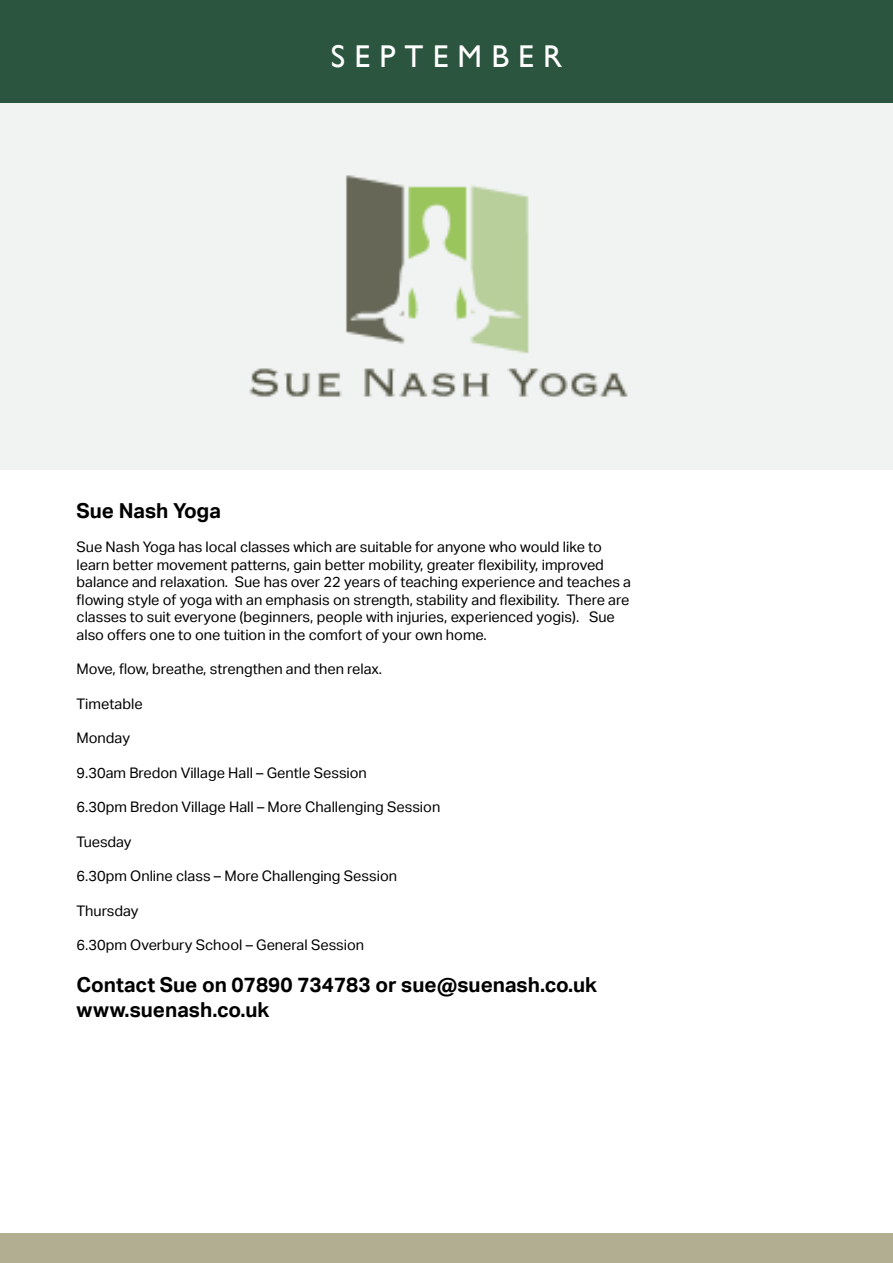
<style>
.page{position:relative;width:893px;height:1263px;background:#fff}
.page>*{position:absolute;margin:0;border:0;box-sizing:border-box;transform-origin:0 0}
.t1{font:31.5px "Gill Sans";letter-spacing:.29em;color:#fff}
.t2{font:700 20.7px/24.8px "Aktiv Grotesk";color:#000}
.t3{font:14.55px/17.5px "Aktiv Grotesk";color:#000}
</style>
<div class="page">
<div style="left:0;top:102px;width:893px;height:368px;background:#f0f3f1"></div>
<div style="left:0;top:0;width:893px;height:102px;background:#2b553e"></div>
<div style="left:0;top:1233px;width:893px;height:30px;background:#b1ae91"></div>
<img style="left:249px;top:175px;width:379px;height:222px">
<h1 class="t1" style="left:331px;top:38px;width:233px">SEPTEMBER</h1>
<h2 class="t2" style="left:77px;top:498px;width:146px">Sue Nash Yoga</h2>
<p class="t3" style="left:77px;top:538px;width:556px">Sue Nash Yoga has local classes which are suitable for anyone who would like to learn better movement patterns, gain better mobility, greater flexibility, improved balance and relaxation. Sue has over 22 years of teaching experience and teaches a flowing style of yoga with an emphasis on strength, stability and flexibility. There are classes to suit everyone (beginners, people with injuries, experienced yogis). Sue also offers one to one tuition in the comfort of your own home.</p>
<p class="t3" style="left:77px;top:660px;width:307px">Move, flow, breathe, strengthen and then relax.</p>
<p class="t3" style="left:77px;top:695px;width:68px">Timetable</p>
<p class="t3" style="left:77px;top:729px;width:55px">Monday</p>
<p class="t3" style="left:77px;top:764px;width:292px">9.30am Bredon Village Hall – Gentle Session</p>
<p class="t3" style="left:77px;top:798px;width:365px">6.30pm Bredon Village Hall – More Challenging Session</p>
<p class="t3" style="left:77px;top:833px;width:57px">Tuesday</p>
<p class="t3" style="left:77px;top:867px;width:322px">6.30pm Online class – More Challenging Session</p>
<p class="t3" style="left:77px;top:902px;width:63px">Thursday</p>
<p class="t3" style="left:77px;top:936px;width:289px">6.30pm Overbury School – General Session</p>
<h2 class="t2" style="left:77px;top:972px;width:522px">Contact Sue on 07890 734783 or sue@suenash.co.uk www.suenash.co.uk</h2>
</div>
